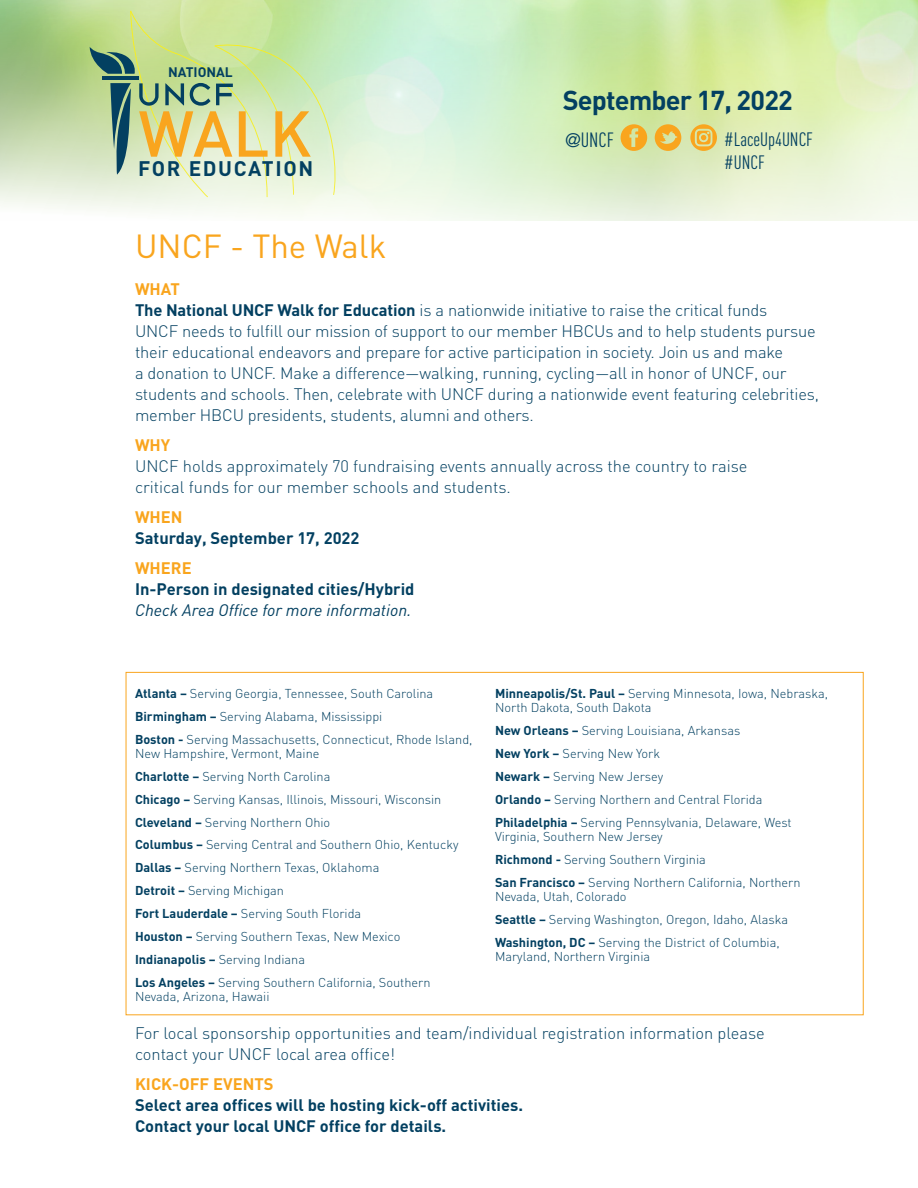
<style>
.page{position:relative;width:918px;height:1188px;background:#fff}
.page>*{position:absolute;margin:0;border:0;box-sizing:border-box;transform-origin:0 0}
.t1{font:500 63.75px "DIN";color:#f9a51e}
.headline{font:33px "DIN";color:#f9a51e}
.t2{font:700 27px "DIN";letter-spacing:-.03em;color:#034061}
.t3{font:700 20.85px "DIN";letter-spacing:.08em;color:#034061}
.t4{font:20.4px "DIN Cond";color:#034061}
.t5{font:19.2px "DIN Cond";color:#034061}
.t6{font:300 16.5px/21px "DIN";letter-spacing:-.01em;color:#034061}
.t7{font:700 16.5px "DIN";color:#034061}
.t8{font:italic 16.5px "DIN";color:#034061}
.t9{font:700 16.5px "DIN";color:#f9a51e}
.t10{font:700 13.65px "DIN";color:#034061}
.t11{font:300 12.75px/14.2px "DIN";color:#034061}
.s1{font-family:"Helvetica Neue";font-stretch:condensed;font-size:19.2px}
.s2{font-weight:700}
</style>
<div class="page">
<svg style="left:90px;top:10px;width:247px;height:188px;background:#c7deae"></svg>
<svg style="left:621px;top:124px;width:26px;height:27px"></svg>
<svg style="left:655px;top:124px;width:26px;height:27px"></svg>
<svg style="left:690px;top:124px;width:27px;height:27px"></svg>
<p class="t10" style="left:168px;top:63px;width:66px">NATIONAL</p>
<p class="t1" style="left:138px;top:93px;width:174px">WALK</p>
<p class="t3" style="left:138px;top:155px;width:177px">FOR EDUCATION</p>
<p class="t2" style="left:563px;top:82px;width:232px">September 17, 2022</p>
<p class="t4" style="left:565px;top:128px;width:50px"><span class="s1">@</span>UNCF</p>
<p class="t5" style="left:724px;top:128px;width:90px">#LaceUp4UNCF</p>
<p class="t5" style="left:724px;top:151px;width:42px">#UNCF</p>
<p class="headline" style="left:135px;top:225px;width:253px">UNCF - The Walk</p>
<p class="t9" style="left:135px;top:278px;width:46px">WHAT</p>
<p class="t6" style="left:135px;top:299px;width:634px"><span class="s2">The National UNCF Walk for Education</span> is a nationwide initiative to raise the critical funds</p>
<p class="t6" style="left:135px;top:320px;width:682px">UNCF needs to fulfill our mission of support to our member HBCUs and to help students pursue</p>
<p class="t6" style="left:135px;top:341px;width:686px">their educational endeavors and prepare for active participation in society. Join us and make<br>a donation to UNCF. Make a difference—walking, running, cycling—all in honor of UNCF, our students and schools. Then, celebrate with UNCF during a nationwide event featuring celebrities, member HBCU presidents, students, alumni and others.</p>
<p class="t9" style="left:135px;top:434px;width:37px">WHY</p>
<p class="t6" style="left:135px;top:455px;width:614px">UNCF holds approximately 70 fundraising events annually across the country to raise</p>
<p class="t6" style="left:135px;top:476px;width:377px">critical funds for our member schools and students.</p>
<p class="t9" style="left:135px;top:506px;width:49px">WHEN</p>
<p class="t7" style="left:135px;top:527px;width:226px">Saturday, September 17, 2022</p>
<p class="t9" style="left:135px;top:557px;width:58px">WHERE</p>
<p class="t7" style="left:135px;top:578px;width:281px">In-Person in designated cities/Hybrid</p>
<p class="t8" style="left:135px;top:599px;width:278px">Check Area Office for more information.</p>
<p class="t11" style="left:135px;top:686px;width:300px"><span class="s2">Atlanta –</span> Serving Georgia, Tennessee, South Carolina</p>
<p class="t11" style="left:135px;top:709px;width:249px"><span class="s2">Birmingham –</span> Serving Alabama, Mississippi</p>
<p class="t11" style="left:135px;top:732px;width:339px"><span class="s2">Boston -</span> Serving Massachusetts, Connecticut, Rhode Island,<br>New Hampshire, Vermont, Maine</p>
<p class="t11" style="left:135px;top:769px;width:197px"><span class="s2">Charlotte –</span> Serving North Carolina</p>
<p class="t11" style="left:135px;top:792px;width:308px"><span class="s2">Chicago –</span> Serving Kansas, Illinois, Missouri, Wisconsin</p>
<p class="t11" style="left:135px;top:815px;width:197px"><span class="s2">Cleveland –</span> Serving Northern Ohio</p>
<p class="t11" style="left:135px;top:838px;width:325px"><span class="s2">Columbus –</span> Serving Central and Southern Ohio, Kentucky</p>
<p class="t11" style="left:135px;top:861px;width:246px"><span class="s2">Dallas –</span> Serving Northern Texas, Oklahoma</p>
<p class="t11" style="left:135px;top:883px;width:151px"><span class="s2">Detroit –</span> Serving Michigan</p>
<p class="t11" style="left:135px;top:906px;width:228px"><span class="s2">Fort Lauderdale –</span> Serving South Florida</p>
<p class="t11" style="left:135px;top:929px;width:267px"><span class="s2">Houston –</span> Serving Southern Texas, New Mexico</p>
<p class="t11" style="left:135px;top:952px;width:172px"><span class="s2">Indianapolis –</span> Serving Indiana</p>
<p class="t11" style="left:135px;top:975px;width:297px"><span class="s2">Los Angeles –</span> Serving Southern California, Southern<br>Nevada, Arizona, Hawaii</p>
<p class="t11" style="left:495px;top:686px;width:335px"><span class="s2">Minneapolis/St. Paul –</span> Serving Minnesota, Iowa, Nebraska,<br>North Dakota, South Dakota</p>
<p class="t11" style="left:495px;top:723px;width:247px"><span class="s2">New Orleans –</span> Serving Louisiana, Arkansas</p>
<p class="t11" style="left:495px;top:746px;width:167px"><span class="s2">New York –</span> Serving New York</p>
<p class="t11" style="left:495px;top:769px;width:170px"><span class="s2">Newark –</span> Serving New Jersey</p>
<p class="t11" style="left:495px;top:792px;width:269px"><span class="s2">Orlando –</span> Serving Northern and Central Florida</p>
<p class="t11" style="left:495px;top:815px;width:298px"><span class="s2">Philadelphia –</span> Serving Pennsylvania, Delaware, West<br>Virginia, Southern New Jersey</p>
<p class="t11" style="left:495px;top:852px;width:212px"><span class="s2">Richmond -</span> Serving Southern Virginia</p>
<p class="t11" style="left:495px;top:875px;width:307px"><span class="s2">San Francisco –</span> Serving Northern California, Northern<br>Nevada, Utah, Colorado</p>
<p class="t11" style="left:495px;top:912px;width:295px"><span class="s2">Seattle –</span> Serving Washington, Oregon, Idaho, Alaska</p>
<p class="t11" style="left:495px;top:935px;width:286px"><span class="s2">Washington, DC –</span> Serving the District of Columbia,<br>Maryland, Northern Virginia</p>
<p class="t6" style="left:135px;top:1022px;width:631px">For local sponsorship opportunities and team/individual registration information please</p>
<p class="t6" style="left:135px;top:1043px;width:262px">contact your UNCF local area office!</p>
<p class="t9" style="left:135px;top:1073px;width:140px">KICK-OFF EVENTS</p>
<p class="t7" style="left:135px;top:1094px;width:390px">Select area offices will be hosting kick-off activities.</p>
<p class="t7" style="left:135px;top:1115px;width:313px">Contact your local UNCF office for details.</p>
</div>
